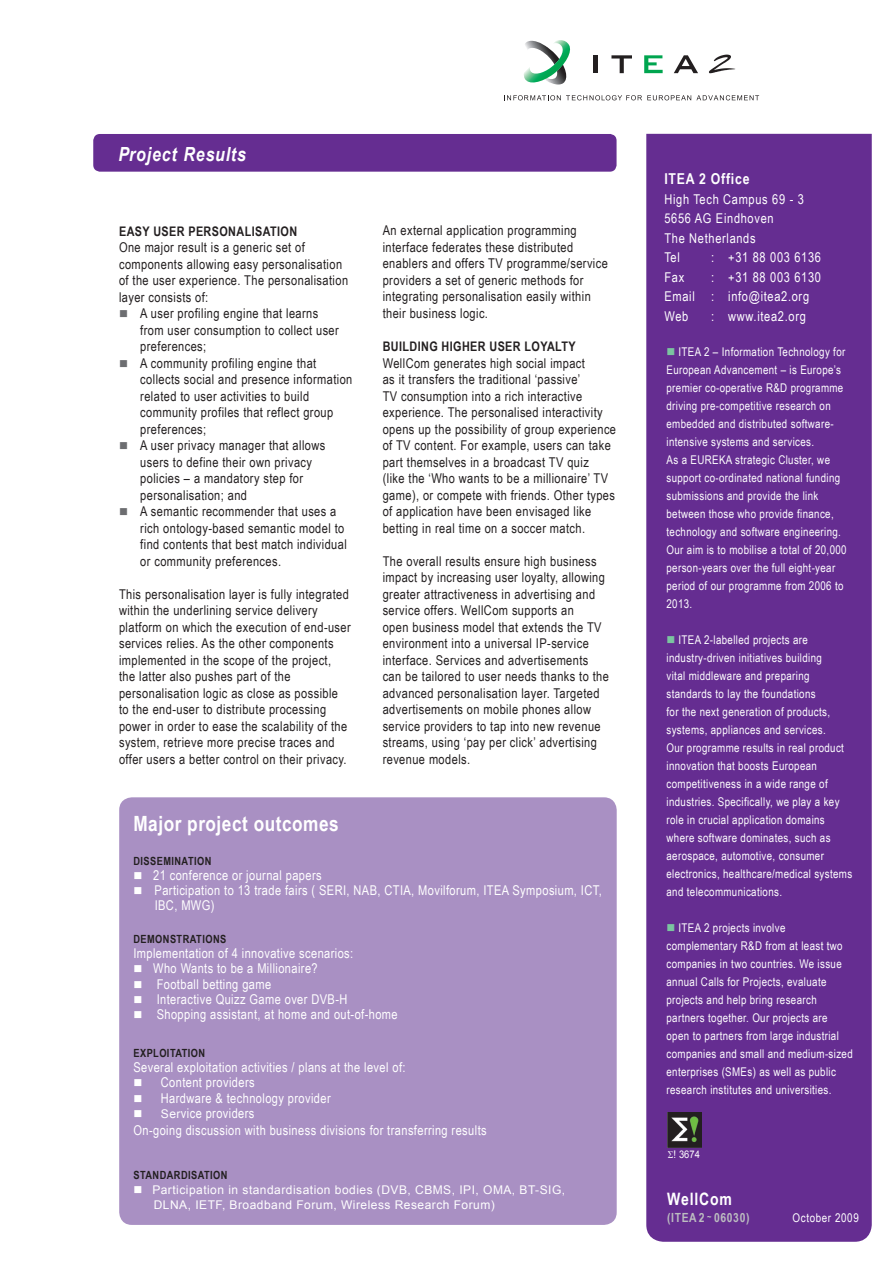
<style>
.page{position:relative;width:893px;height:1263px;background:#fff}
.page>*{position:absolute;margin:0;border:0;box-sizing:border-box;transform-origin:0 0}
.t1{font:700 21px "Arial Narrow";letter-spacing:.025em;color:#fff}
.t2{font:italic 700 19.5px "Arial Narrow";letter-spacing:.04em;color:#fff}
.t3{font:700 17.1px "Arial Narrow";color:#fff}
.t4{font:700 15px "Arial Narrow";letter-spacing:.05em;color:#fff}
.t5{font:13.5px/16.5px "Arial Narrow";letter-spacing:.03em;color:#231f20}
.t6{font:13.5px/15.3px "Arial Narrow";letter-spacing:.03em;color:#fff}
.t7{font:13.5px/19.5px "Arial Narrow";letter-spacing:.05em;color:#fff}
.t8{font:700 13.2px "Arial Narrow";letter-spacing:.03em;color:#231f20}
.t9{font:700 12.6px "Arial Narrow";letter-spacing:.05em;color:#bcbdc0}
.t10{font:12px/18px "Arial Narrow";letter-spacing:.03em;color:#fff}
.t11{font:12px/15px "Arial";letter-spacing:.04em;color:#fff}
.t12{font:12px "Arial Narrow";letter-spacing:.05em;color:#fff}
.t13{font:700 11.25px "Arial Narrow";letter-spacing:.04em;color:#231f20}
.t14{font:10.5px "Arial";color:#fff;scale:.89 1}
.s1{color:#6c6d70}
.s2{font-family:"Arial";font-size:12px}
.s3{color:#7bc4a0}
.s4{font-size:9px}
</style>
<div class="page">
<div style="left:93px;top:134px;width:524px;height:38px;background:#652d91;border-radius:7px"></div>
<div style="left:646px;top:134px;width:226px;height:1108px;background:#652d91"></div>
<svg style="left:504px;top:95px;width:255px;height:5px"></svg>
<svg style="left:524px;top:40px;width:46px;height:45px"></svg>
<div style="left:593px;top:55px;width:5px;height:18px;background:#231f20"></div>
<svg style="left:611px;top:55px;width:21px;height:18px"></svg>
<svg style="left:674px;top:55px;width:24px;height:18px"></svg>
<svg style="left:644px;top:55px;width:19px;height:18px"></svg>
<svg style="left:709px;top:55px;width:27px;height:18px"></svg>
<img style="left:667px;top:1112px;width:34px;height:35px">
<div style="left:119px;top:797px;width:498px;height:428px;background:#a990c3;border-radius:13px"></div>
<svg style="left:668px;top:1151px;width:5px;height:7px"></svg>
<h2 class="t2" style="left:119px;top:139px;width:129px">Project Results</h2>
<p class="t8" style="left:119px;top:221px;width:180px">EASY USER PERSONALISATION</p>
<p class="t5" style="left:119px;top:238px;width:231px">One major result is a generic set of components allowing easy personalisation of the user experience. The personalisation layer consists of:</p>
<p class="t5" style="left:140px;top:304px;width:200px;text-indent:-21px"><span class="s1">■</span> A user profiling engine that learns from user consumption to collect user preferences;</p>
<p class="t5" style="left:140px;top:354px;width:214px;text-indent:-21px"><span class="s1">■</span> A community profiling engine that collects social and presence information related to user activities to build community profiles that reflect group preferences;</p>
<p class="t5" style="left:140px;top:436px;width:187px;text-indent:-21px"><span class="s1">■</span> A user privacy manager that allows users to define their own privacy policies – a mandatory step for personalisation; and</p>
<p class="t5" style="left:140px;top:502px;width:208px;text-indent:-21px"><span class="s1">■</span> A semantic recommender that uses a rich ontology-based semantic model to find contents that best match individual or community preferences.</p>
<p class="t5" style="left:119px;top:585px;width:233px">This personalisation layer is fully integrated within the underlining service delivery platform on which the execution of end-user services relies. As the other components implemented in the scope of the project,<br>the latter also pushes part of the personalisation logic as close as possible to the end-user to distribute processing power in order to ease the scalability of the system, retrieve more precise traces and offer users a better control on their privacy.</p>
<p class="t5" style="left:383px;top:222px;width:227px">An external application programming interface federates these distributed enablers and offers TV programme/service providers a set of generic methods for integrating personalisation easily within their business logic.</p>
<p class="t8" style="left:383px;top:336px;width:194px">BUILDING HIGHER USER LOYALTY</p>
<p class="t5" style="left:383px;top:354px;width:235px">WellCom generates high social impact<br>as it transfers the traditional ‘passive’<br>TV consumption into a rich interactive experience. The personalised interactivity opens up the possibility of group experience of TV content. For example, users can take part themselves in a broadcast TV quiz<br>(like the ‘Who wants to be a millionaire’ TV game), or compete with friends. Other types of application have been envisaged like betting in real time on a soccer match.</p>
<p class="t5" style="left:383px;top:552px;width:228px">The overall results ensure high business impact by increasing user loyalty, allowing greater attractiveness in advertising and service offers. WellCom supports an<br>open business model that extends the TV environment into a universal IP-service interface. Services and advertisements can be tailored to user needs thanks to the advanced personalisation layer. Targeted advertisements on mobile phones allow service providers to tap into new revenue streams, using ‘pay per click’ advertising revenue models.</p>
<h1 class="t1" style="left:133px;top:807px;width:207px">MAJOR PROJECT OUTCOMES</h1>
<p class="t13" style="left:133px;top:852px;width:80px">DISSEMINATION</p>
<p class="t6" style="left:133px;top:867px;width:190px">■ 21 conference or journal papers</p>
<p class="t6" style="left:155px;top:882px;width:449px;text-indent:-21px">■ Participation to 13 trade fairs ( SERI, NAB, CTIA, Movilforum, ITEA Symposium, ICT,<br>IBC, MWG)</p>
<p class="t13" style="left:133px;top:930px;width:94px">DEMONSTRATIONS</p>
<p class="t6" style="left:133px;top:945px;width:221px">Implementation of 4 innovative scenarios:</p>
<p class="t6" style="left:133px;top:960px;width:186px">■ Who Wants to be a Millionaire?</p>
<p class="t6" style="left:133px;top:976px;width:139px">■ Football betting game</p>
<p class="t6" style="left:133px;top:991px;width:216px">■ Interactive Quizz Game over DVB-H</p>
<p class="t6" style="left:133px;top:1006px;width:266px">■ Shopping assistant, at home and out-of-home</p>
<p class="t13" style="left:133px;top:1044px;width:73px">EXPLOITATION</p>
<p class="t6" style="left:133px;top:1059px;width:274px">Several exploitation activities / plans at the level of:</p>
<p class="t6" style="left:133px;top:1074px;width:123px">■ Content providers</p>
<p class="t6" style="left:133px;top:1090px;width:199px">■ Hardware &amp; technology provider</p>
<p class="t6" style="left:133px;top:1104px;width:355px;line-height:17px">■ <span class="s2">Ser</span>vice providers<br>On-going discussion with business divisions for transferring results</p>
<p class="t13" style="left:133px;top:1167px;width:96px">STANDARDISATION</p>
<p class="t11" style="left:154px;top:1182px;width:413px;text-indent:-20px">■ Participation in standardisation bodies (DVB, CBMS, IPI, OMA, BT-SIG,<br>DLNA, IETF, Broadband Forum, Wireless Research Forum)</p>
<p class="t4" style="left:664px;top:167px;width:87px">ITEA 2 OFFICE</p>
<p class="t7" style="left:664px;top:189px;width:141px">High Tech Campus 69 - 3<br>5656 AG Eindhoven<br>The Netherlands<br>Tel</p>
<p class="t7" style="left:711px;top:247px;width:111px">: +31 88 003 6136</p>
<p class="t7" style="left:664px;top:267px;width:158px;text-indent:47px">: +31 88 003 6130<br>Email : info@itea2.org<br>Web</p>
<p class="t6" style="left:664px;top:269px;width:21px">Fax</p>
<p class="t7" style="left:711px;top:306px;width:96px">: www.itea2.org</p>
<p class="t10" style="left:666px;top:342px;width:182px"><span class="s3">■</span> ITEA 2 – Information Technology for European Advancement – is Europe’s premier co-operative R&amp;D programme driving pre-competitive research on embedded and distributed software&shy;intensive systems and services.<br>As a EUREKA strategic Cluster, we support co-ordinated national funding submissions and provide the link between those who provide finance, technology and software engineering.<br>Our aim is to mobilise a total of 20,000 person-years over the full eight-year period of our programme from 2006 to 2013.</p>
<p class="t10" style="left:666px;top:630px;width:187px"><span class="s3">■</span> ITEA 2-labelled projects are industry-driven initiatives building<br>vital middleware and preparing standards to lay the foundations<br>for the next generation of products, systems, appliances and services.<br>Our programme results in real product innovation that boosts European competitiveness in a wide range of industries. Specifically, we play a key role in crucial application domains where software dominates, such as aerospace, automotive, consumer electronics, healthcare/medical systems and telecommunications.</p>
<p class="t10" style="left:666px;top:918px;width:188px"><span class="s3">■</span> ITEA 2 projects involve complementary R&amp;D from at least two companies in two countries. We issue annual Calls for Projects, evaluate projects and help bring research partners together. Our projects are open to partners from large industrial companies and small and medium-sized enterprises (SMEs) as well as public research institutes and universities.</p>
<p class="t14" style="left:674px;top:1147px;width:31px">! 3674</p>
<p class="t3" style="left:667px;top:1186px;width:66px">WELLCOM</p>
<p class="t9" style="left:667px;top:1207px;width:84px">(ITEA 2 <span class="s4">~</span> 06030)</p>
<p class="t12" style="left:793px;top:1209px;width:68px">October 2009</p>
</div>
